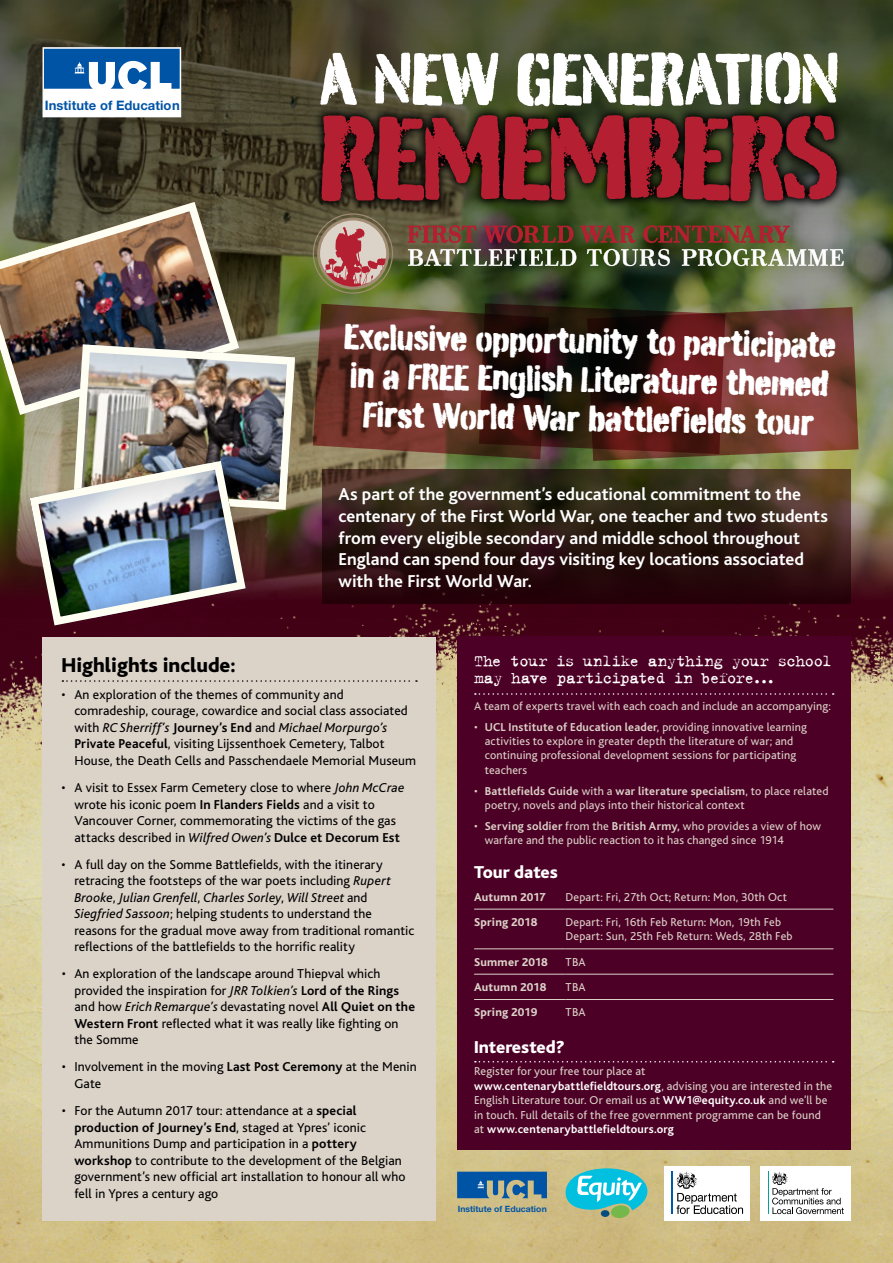
<style>
.page{position:relative;width:893px;height:1263px;background:#fff}
.page>*{position:absolute;margin:0;border:0;box-sizing:border-box;transform-origin:0 0}
.t1{font:117.45px "Burnaby Stencil";letter-spacing:-.01em;color:#b41f31}
.t2{font:73.65px "Burnaby Stencil";letter-spacing:-.01em;color:#fff}
.t3{font:36px/38.7px "Burnaby Stencil";color:#fff;text-align:center}
.t4{font:800 21px "Bliss";color:#000}
.t5{font:700 18px/21.6px "Bliss";color:#fff}
.t6{font:18px/16.2px "Trixie Text";letter-spacing:-.04em;color:#fff}
.t7{font:800 18px "Bliss";color:#fff}
.t8{font:13.5px/16.5px "Bliss";letter-spacing:.01em;color:#000}
.t9{font:700 13.05px "Helvetica Neue";letter-spacing:.005em;color:#0054a6}
.t10{font:12px/14.4px "Bliss";letter-spacing:.01em;color:#dbd2c8}
.t11{font:800 12px "Bliss";letter-spacing:.015em;color:#dbd2c8}
.t12{font:700 8.55px "Helvetica Neue";letter-spacing:.005em;color:#0054a6}
.s1{font-style:italic}
.s2{font-weight:700}
.s3{font-weight:700;color:#fff}
</style>
<div class="page">
<img style="left:0;top:837px;width:893px;height:426px">
<img style="left:0;top:617px;width:893px;height:220px">
<img style="left:0;top:0;width:893px;height:617px">
<svg style="left:407px;top:225px;width:70px;height:18px"></svg>
<svg style="left:483px;top:225px;width:91px;height:18px;background:#6a2a25"></svg>
<svg style="left:580px;top:226px;width:56px;height:17px"></svg>
<svg style="left:643px;top:225px;width:147px;height:18px;background:#733c2a"></svg>
<svg style="left:408px;top:249px;width:168px;height:17px"></svg>
<svg style="left:587px;top:249px;width:83px;height:17px"></svg>
<svg style="left:682px;top:249px;width:162px;height:17px"></svg>
<svg style="left:313px;top:213px;width:80px;height:81px;background:#a27e6a"></svg>
<svg style="left:311px;top:105px;width:535px;height:107px;background:#181b10"></svg>
<svg style="left:313px;top:303px;width:545px;height:158px;background:#592e24"></svg>
<div style="left:43px;top:637px;width:393px;height:583px;background:#dbd2c8"></div>
<svg style="left:62px;top:680px;width:355px;height:2px"></svg>
<div style="left:457px;top:637px;width:393px;height:513px;background:#4d0025"></div>
<svg style="left:475px;top:693px;width:359px;height:2px"></svg>
<svg style="left:475px;top:1061px;width:359px;height:1px"></svg>
<hr style="left:474px;top:909px;width:92px;height:1px;background:#dbd2c8">
<hr style="left:566px;top:909px;width:267px;height:1px;background:#dbd2c8">
<hr style="left:474px;top:948px;width:92px;height:1px;background:#dbd2c8">
<hr style="left:566px;top:948px;width:267px;height:1px;background:#dbd2c8">
<hr style="left:474px;top:974px;width:92px;height:1px;background:#dbd2c8">
<hr style="left:566px;top:974px;width:267px;height:1px;background:#dbd2c8">
<hr style="left:474px;top:999px;width:92px;height:1px;background:#dbd2c8">
<hr style="left:566px;top:999px;width:267px;height:1px;background:#dbd2c8">
<img style="left:0;top:197px;width:244px;height:223px">
<img style="left:25px;top:340px;width:274px;height:290px">
<div style="left:760px;top:1166px;width:91px;height:54px;background:#fff"></div>
<hr style="left:768px;top:1172px;width:1px;height:42px;background:#00a1a0">
<svg style="left:772px;top:1172px;width:72px;height:42px"></svg>
<div style="left:664px;top:1166px;width:86px;height:54px;background:#fff"></div>
<hr style="left:671px;top:1172px;width:1px;height:42px;background:#0059a2">
<svg style="left:676px;top:1172px;width:67px;height:42px"></svg>
<svg style="left:566px;top:1168px;width:81px;height:50px;background:#62c5c1"></svg>
<svg style="left:457px;top:1172px;width:90px;height:26px;background:#326e9f"></svg>
<svg style="left:42px;top:47px;width:140px;height:71px"></svg>
<svg style="left:322px;top:470px;width:528px;height:134px;background:#2f1a13"></svg>
<p class="t9" style="left:45px;top:95px;width:136px">Institute of Education</p>
<h2 class="t2" style="left:319px;top:36px;width:522px">A NEW GENERATION</h2>
<h1 class="t1" style="left:320px;top:90px;width:519px">REMEMBERS</h1>
<h3 class="t3" style="left:344px;top:318px;width:493px;rotate:1deg">Exclusive opportunity to participate in a FREE English Literature themed<br>First World War battlefields tour</h3>
<p class="t5" style="left:339px;top:484px;width:491px">As part of the government’s educational commitment to the centenary of the First World War, one teacher and two students from every eligible secondary and middle school throughout England can spend four days visiting key locations associated with the First World War.</p>
<h3 class="t4" style="left:62px;top:654px;width:176px">Highlights include:</h3>
<p class="t8" style="left:74px;top:686px;width:343px;text-indent:-13px">• An exploration of the themes of community and comradeship, courage, cowardice and social class associated with <span class="s1">RC Sherriff’s</span> <span class="s2">Journey’s End</span> and <span class="s1">Michael Morpurgo’s </span><span class="s2">Private Peaceful</span>, visiting Lijssenthoek Cemetery, Talbot House, the Death Cells and Passchendaele Memorial Museum</p>
<p class="t8" style="left:74px;top:780px;width:332px;text-indent:-13px">• A visit to Essex Farm Cemetery close to where <span class="s1">John McCrae </span>wrote his iconic poem <span class="s2">In Flanders Fields</span> and a visit to Vancouver Corner, commemorating the victims of the gas attacks described in <span class="s1">Wilfred Owen’s</span> <span class="s2">Dulce et Decorum Est</span></p>
<p class="t8" style="left:74px;top:856px;width:341px;text-indent:-13px">• A full day on the Somme Battlefields, with the itinerary retracing the footsteps of the war poets including <span class="s1">Rupert Brooke</span>, <span class="s1">Julian Grenfell</span>, <span class="s1">Charles Sorley</span>, <span class="s1">Will Street</span> and <span class="s1">Siegfried Sassoon</span>; helping students to understand the reasons for the gradual move away from traditional romantic reflections of the battlefields to the horrific reality</p>
<p class="t8" style="left:74px;top:966px;width:342px;text-indent:-13px">• An exploration of the landscape around Thiepval which provided the inspiration for <span class="s1">JRR Tolkien’s</span> <span class="s2">Lord of the Rings </span>and how <span class="s1">Erich Remarque’s</span> devastating novel <span class="s2">All Quiet on the Western Front</span> reflected what it was really like fighting on the Somme</p>
<p class="t8" style="left:74px;top:1059px;width:344px;text-indent:-13px">• Involvement in the moving <span class="s2">Last Post Ceremony</span> at the Menin<br>Gate</p>
<p class="t8" style="left:74px;top:1103px;width:333px;text-indent:-13px">• For the Autumn 2017 tour: attendance at a <span class="s2">special production of Journey’s End</span>, staged at Ypres’ iconic Ammunitions Dump and participation in a <span class="s2">pottery workshop</span> to contribute to the development of the Belgian government’s new official art installation to honour all who fell in Ypres a century ago</p>
<h3 class="t6" style="left:474px;top:653px;width:359px">The tour is unlike anything your school may have participated in before...</h3>
<p class="t10" style="left:474px;top:699px;width:358px">A team of experts travel with each coach and include an accompanying:</p>
<p class="t10" style="left:485px;top:720px;width:324px;text-indent:-11px">• <span class="s2">UCL Institute of Education leader</span>, providing innovative learning activities to explore in greater depth the literature of war; and continuing professional development sessions for participating teachers</p>
<p class="t10" style="left:485px;top:784px;width:345px;text-indent:-11px">• <span class="s2">Battlefields Guide</span> with a <span class="s2">war literature specialism</span>, to place related poetry, novels and plays into their historical context</p>
<p class="t10" style="left:485px;top:819px;width:338px;text-indent:-11px">• <span class="s2">Serving soldier</span> from the <span class="s2">British Army,</span> who provides a view of how warfare and the public reaction to it has changed since 1914</p>
<h3 class="t7" style="left:474px;top:862px;width:85px">Tour dates</h3>
<p class="t11" style="left:474px;top:890px;width:73px">Autumn 2017</p>
<p class="t10" style="left:566px;top:890px;width:223px">Depart: Fri, 27th Oct; Return: Mon, 30th Oct</p>
<p class="t11" style="left:474px;top:916px;width:65px">Spring 2018</p>
<p class="t10" style="left:566px;top:915px;width:229px">Depart: Fri, 16th Feb Return: Mon, 19th Feb<br>Depart: Sun, 25th Feb Return: Weds, 28th Feb</p>
<p class="t11" style="left:474px;top:955px;width:75px">Summer 2018</p>
<p class="t10" style="left:566px;top:955px;width:21px">TBA</p>
<p class="t11" style="left:474px;top:981px;width:74px">Autumn 2018</p>
<p class="t10" style="left:566px;top:980px;width:21px">TBA</p>
<p class="t11" style="left:474px;top:1006px;width:65px">Spring 2019</p>
<p class="t10" style="left:566px;top:1005px;width:21px">TBA</p>
<h3 class="t7" style="left:474px;top:1037px;width:92px">Interested?</h3>
<p class="t10" style="left:474px;top:1064px;width:360px">Register for your free tour place at <span class="s3">www.centenarybattlefieldtours.org</span>, advising you are interested in the English Literature tour. Or email us at <span class="s3">WW1@equity.co.uk</span> and we’ll be in touch. Full details of the free government programme can be found at <span class="s3">www.centenarybattlefieldtours.org</span></p>
<p class="t12" style="left:458px;top:1202px;width:91px">Institute of Education</p>
</div>
